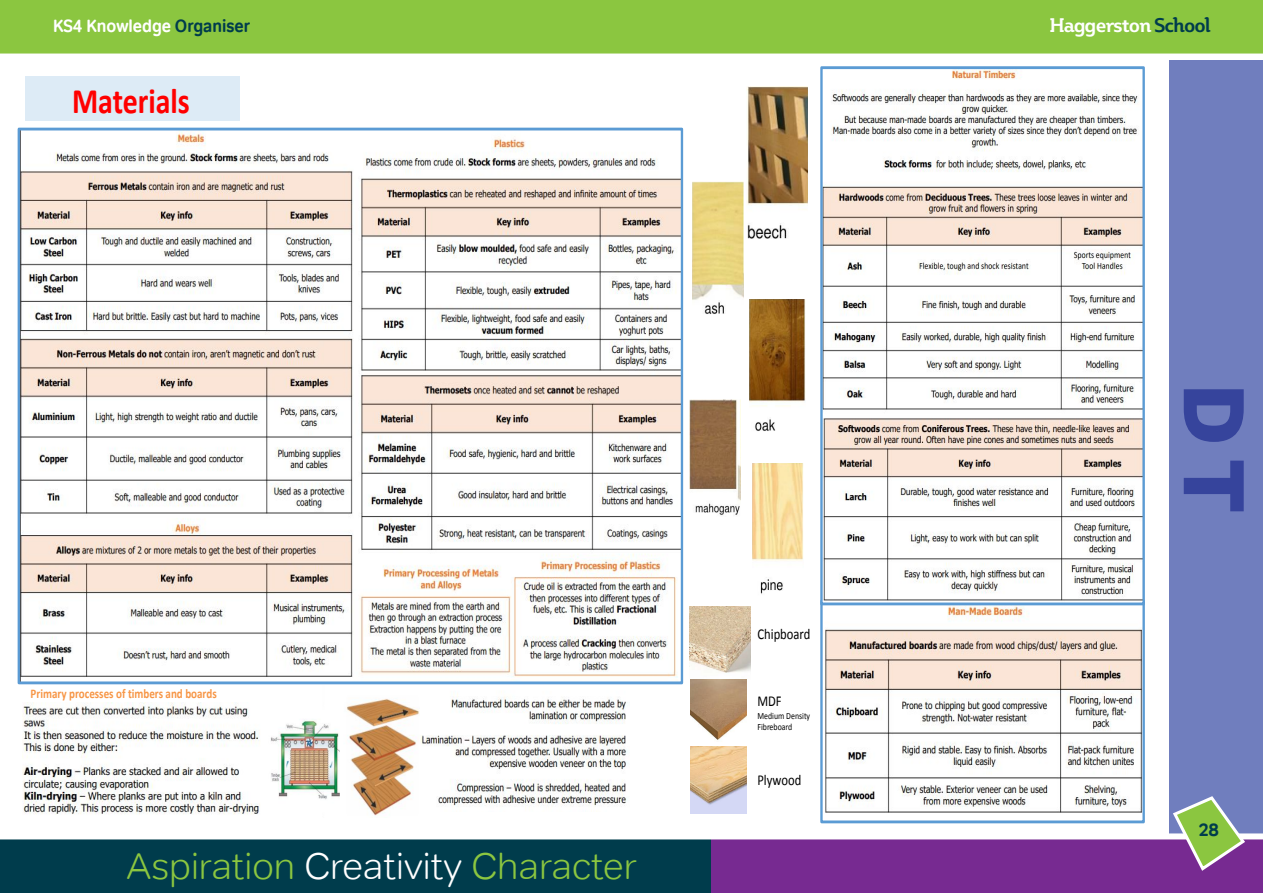
<style>
.page{position:relative;width:1263px;height:893px;background:#fff}
.page>*{position:absolute;margin:0;border:0;box-sizing:border-box;transform-origin:0 0}
.t1{font:900 81px "Benton Sans";color:#36449c}
.t2{font:300 37.5px "Tondo";color:#8bc640}
.t3{font:700 36px "Calibri";color:#f00;scale:.83 1}
.t4{font:700 19.5px "Plume Da Ma";letter-spacing:-.05em;color:#fff}
.t5{font:18px "Tondo Signage";color:#fff}
.t6{font:700 18px "Tondo";color:#003c4c}
.t7{font:15.15px "Calibri";color:#000;scale:.83 1}
.t8{font:700 13.2px "Calibri";color:#f79646;scale:.83 1}
.t9{font:9.45px/11.4px "Calibri";color:#000;scale:.83 1}
.s1{color:#003c4c}
.s2{color:#fff}
</style>
<div class="page">
<div style="left:1169px;top:60px;width:94px;height:776px;background:#707ebe"></div>
<div style="left:0;top:0;width:1263px;height:54px;background:#8bc640"></div>
<div style="left:4px;top:839px;width:1259px;height:54px;background:#772a91"></div>
<div style="left:0;top:839px;width:710px;height:54px;background:#003c4c"></div>
<div style="left:0;top:833px;width:1263px;height:6px;background:#fff"></div>
<svg style="left:1171px;top:796px;width:76px;height:75px"></svg>
<img style="left:824px;top:70px;width:317px;height:743px">
<div style="left:820px;top:600px;width:325px;height:223px;border:3px solid #5b9bd4"></div>
<div style="left:26px;top:76px;width:214px;height:44px;background:#ddebf6"></div>
<div style="left:820px;top:66px;width:325px;height:539px;border:3px solid #5b9bd4"></div>
<img style="left:22px;top:132px;width:657px;height:548px">
<div style="left:18px;top:128px;width:665px;height:556px;border:3px solid #5b9bd4"></div>
<img style="left:346px;top:699px;width:74px;height:117px">
<img style="left:752px;top:463px;width:51px;height:131px">
<img style="left:693px;top:182px;width:50px;height:132px">
<img style="left:747px;top:87px;width:61px;height:152px">
<img style="left:690px;top:400px;width:50px;height:115px">
<img style="left:749px;top:300px;width:57px;height:131px">
<img style="left:420px;top:691px;width:208px;height:118px">
<img style="left:23px;top:703px;width:237px;height:112px">
<img style="left:271px;top:720px;width:69px;height:80px">
<img style="left:690px;top:606px;width:61px;height:67px">
<img style="left:690px;top:679px;width:56px;height:135px">
<h3 class="t5" style="left:53px;top:15px;width:198px">KS4 Knowledge <span class="s1">Organiser</span></h3>
<h3 class="t4" style="left:1049px;top:13px;width:163px">Haggerston <span class="s1">School</span></h3>
<p class="t3" style="left:72px;top:82px;width:143px">Materials</p>
<p class="t8" style="left:31px;top:687px;width:226px">Primary processes of timbers and boards</p>
<h2 class="t2" style="left:127px;top:844px;width:512px">Aspiration <span class="s2">Creativity</span> Character</h2>
<p class="t7" style="left:757px;top:626px;width:65px">Chipboard</p>
<p class="t7" style="left:757px;top:693px;width:31px">MDF</p>
<p class="t9" style="left:757px;top:710px;width:65px">Medium Density<br>Fibreboard</p>
<p class="t7" style="left:757px;top:772px;width:54px">Plywood</p>
<p class="t1" style="left:1262px;top:384px;width:131px;rotate:90deg">DT</p>
<h3 class="t6" style="left:1199px;top:819px;width:22px">28</h3>
</div>
